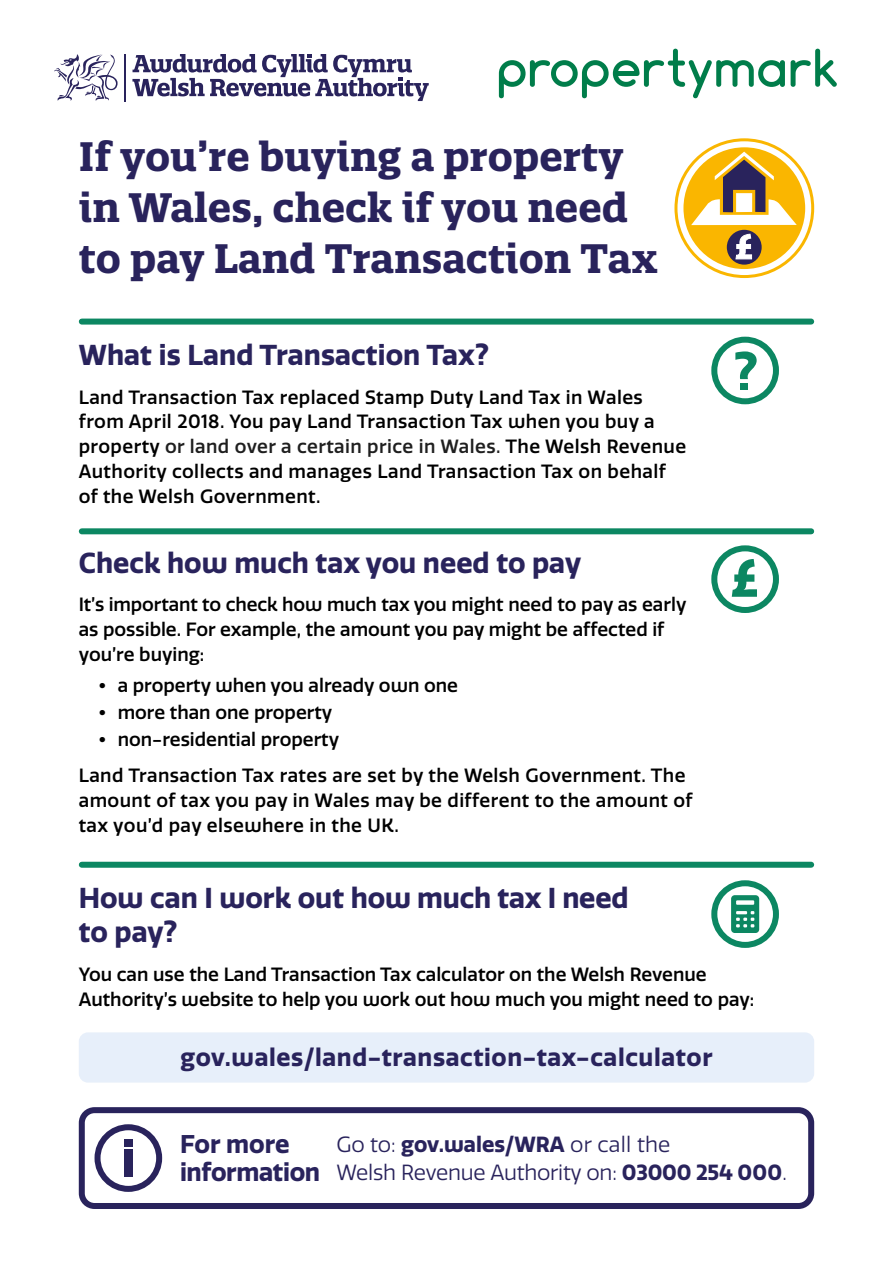
<style>
.page{position:relative;width:893px;height:1263px;background:#fff}
.page>*{position:absolute;margin:0;border:0;box-sizing:border-box;transform-origin:0 0}
.t1{font:700 39.9px/51.2px "Quatro Slab";color:#29235c}
.t2{font:700 28.05px/34.2px "Quatro";color:#29235c}
.t3{font:700 24.9px/28.2px "Quatro";letter-spacing:-.015em;color:#29235c}
.t4{font:700 24.3px "Quatro";letter-spacing:.025em;color:#29235c}
.t5{font:21.3px/28.5px "Quatro";letter-spacing:-.01em;color:#29235c}
.t6{font:500 18.6px/24.9px "Quatro";letter-spacing:.01em;color:#000}
.s1{color:#1f1f1f}
.s2{font-family:"Arial";font-weight:700}
.s3{font-weight:700}
</style>
<div class="page">
<div style="left:82px;top:319px;width:729px;height:6px;background:#0c8762"></div>
<div style="left:82px;top:862px;width:729px;height:6px;background:#0c8762"></div>
<div style="left:82px;top:528px;width:729px;height:6px;background:#0c8762"></div>
<svg style="left:132px;top:54px;width:297px;height:47px"></svg>
<svg style="left:54px;top:54px;width:64px;height:47px"></svg>
<hr style="left:124px;top:54px;width:2px;height:47px;background:#29235c">
<svg style="left:791px;top:49px;width:46px;height:38px"></svg>
<svg style="left:499px;top:49px;width:286px;height:49px"></svg>
<div style="left:674px;top:138px;width:140px;height:140px;border:3px solid #fab600;border-radius:50%"></div>
<div style="left:683px;top:147px;width:122px;height:122px;background:#fab600;border-radius:50%"></div>
<div style="left:727px;top:230px;width:35px;height:35px;background:#29235c;border-radius:50%"></div>
<svg style="left:735px;top:233px;width:17px;height:27px"></svg>
<svg style="left:691px;top:152px;width:106px;height:73px"></svg>
<div style="left:711px;top:337px;width:68px;height:67px;border:6px solid #0c8762;border-radius:50%"></div>
<svg style="left:735px;top:351px;width:22px;height:28px"></svg>
<div style="left:740px;top:383px;width:8px;height:6px;background:#0c8762"></div>
<svg style="left:732px;top:559px;width:25px;height:38px"></svg>
<div style="left:711px;top:545px;width:68px;height:68px;border:6px solid #0c8762;border-radius:50%"></div>
<svg style="left:731px;top:895px;width:28px;height:38px"></svg>
<div style="left:711px;top:880px;width:68px;height:68px;border:6px solid #0c8762;border-radius:50%"></div>
<div style="left:79px;top:1107px;width:735px;height:102px;border:6px solid #29235c;border-radius:13px"></div>
<div style="left:79px;top:1032px;width:735px;height:50px;background:#e7effa;border-radius:9px"></div>
<div style="left:124px;top:1149px;width:8px;height:28px;background:#29235c"></div>
<div style="left:124px;top:1139px;width:8px;height:7px;background:#29235c"></div>
<div style="left:95px;top:1124px;width:67px;height:68px;border:6px solid #29235c;border-radius:50%"></div>
<h1 class="t1" style="left:79px;top:131px;width:581px">If you’re buying a property in Wales, check if you need to pay Land Transaction Tax</h1>
<h2 class="t2" style="left:79px;top:338px;width:412px">What is Land Transaction Tax?</h2>
<p class="t6" style="left:79px;top:385px;width:609px">Land Transaction Tax replaced Stamp Duty Land Tax in Wales from April 2018. You pay Land Transaction Tax when you buy a property <span class="s1">or land over a certain price in Wales.</span> The Welsh Revenue Authority collects and manages Land Transaction Tax on behalf of the Welsh Government.</p>
<h2 class="t2" style="left:79px;top:546px;width:504px">Check how much tax you need to pay</h2>
<p class="t6" style="left:79px;top:593px;width:609px">It’s important to check how much tax you might need to pay as early as possible. For example, the amount you pay might be affected if you’re buying:</p>
<p class="t6" style="left:99px;top:673px;width:361px"><span class="s2">•</span> a property when you already own one</p>
<p class="t6" style="left:99px;top:700px;width:235px"><span class="s2">•</span> more than one property</p>
<p class="t6" style="left:99px;top:728px;width:242px"><span class="s2">•</span> non-residential property</p>
<p class="t6" style="left:79px;top:763px;width:615px">Land Transaction Tax rates are set by the Welsh Government. The amount of tax you pay in Wales may be different to the amount of tax you’d pay elsewhere in the UK.</p>
<h2 class="t2" style="left:79px;top:881px;width:551px">How can I work out how much tax I need to pay?</h2>
<p class="t6" style="left:79px;top:962px;width:677px">You can use the Land Transaction Tax calculator on the Welsh Revenue<br>Authority’s website to help you work out how much you might need to pay:</p>
<p class="t4" style="left:181px;top:1043px;width:533px">gov.wales/land-transaction-tax-calculator</p>
<p class="t3" style="left:180px;top:1131px;width:142px">For more information</p>
<p class="t5" style="left:336px;top:1130px;width:452px">Go to: <span class="s3">gov.wales/WRA</span> or call the<br>Welsh Revenue Authority on: <span class="s3">03000 254 000</span>.</p>
</div>
